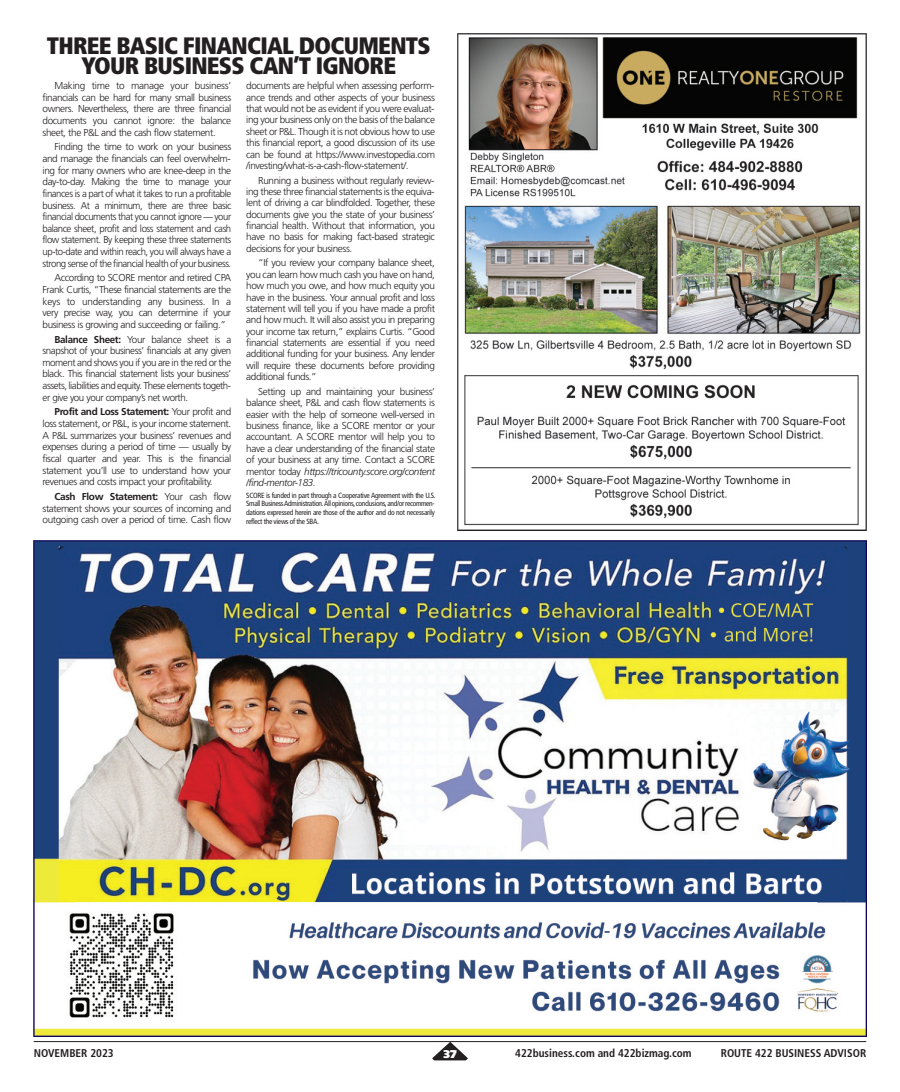
<style>
.page{position:relative;width:900px;height:1092px;background:#fff}
.page>*{position:absolute;margin:0;border:0;box-sizing:border-box;transform-origin:0 0}
.t1{font:900 condensed 23.75px/20px "Frutiger";letter-spacing:-.03em;color:#231f20;text-align:center}
.t2{font:700 condensed 11.25px "Frutiger";color:#231f20}
.t3{font:900 11.25px "Frutiger";color:#fff}
.t4{font:300 10px/11.6px "Frutiger";letter-spacing:-.04em;color:#231f20;text-align:justify}
.t5{font:condensed 7.5px/8.6px "Frutiger";letter-spacing:-.035em;color:#231f20;text-align:justify}
.s1{font-weight:700}
.s2{font-style:italic}
</style>
<div class="page">
<hr style="left:34px;top:1041px;width:832px;height:1px;background:#231f20">
<svg style="left:432px;top:1041px;width:36px;height:19px"></svg>
<img style="left:33px;top:540px;width:833px;height:496px">
<img style="left:458px;top:34px;width:408px;height:496px">
<h1 class="t1" style="left:47px;top:38px;width:385px">THREE BASIC FINANCIAL DOCUMENTS<br>YOUR BUSINESS CAN’T IGNORE</h1>
<p class="t4" style="left:43px;top:81px;width:190px;text-indent:12px">Making time to manage your business’ financials can be hard for many small business owners. Nevertheless, there are three financial documents you cannot ignore: the balance sheet, the P&amp;L and the cash flow statement.</p>
<p class="t4" style="left:43px;top:142px;width:190px;text-indent:12px">Finding the time to work on your business and manage the financials can feel overwhelm&shy;ing for many owners who are knee-deep in the day-to-day. Making the time to manage your finances is a part of what it takes to run a profitable business. At a minimum, there are three basic financial documents that you cannot ignore — your balance sheet, profit and loss statement and cash flow statement. By keeping these three statements up-to-date and within reach, you will always have a strong sense of the financial health of your business.</p>
<p class="t4" style="left:43px;top:273px;width:190px;text-indent:12px">According to SCORE mentor and retired CPA Frank Curtis, “These financial statements are the keys to understanding any business. In a very precise way, you can determine if your business is growing and succeeding or failing.”</p>
<p class="t4" style="left:43px;top:334px;width:190px;text-indent:12px"><span class="s1">Balance Sheet:</span> Your balance sheet is a snapshot of your business’ financials at any given moment and shows you if you are in the red or the black. This financial statement lists your business’ assets, liabilities and equity. These elements togeth&shy;er give you your company’s net worth.</p>
<p class="t4" style="left:43px;top:407px;width:190px;text-indent:12px"><span class="s1">Profit and Loss Statement:</span> Your profit and loss statement, or P&amp;L, is your income statement.<br>A P&amp;L summarizes your business’ revenues and expenses during a period of time — usually by fiscal quarter and year. This is the financial statement you’ll use to understand how your revenues and costs impact your profitability.</p>
<p class="t4" style="left:43px;top:491px;width:190px;text-indent:12px"><span class="s1">Cash Flow Statement:</span> Your cash flow statement shows your sources of incoming and outgoing cash over a period of time. Cash flow</p>
<p class="t4" style="left:246px;top:81px;width:190px">documents are helpful when assessing perform&shy;ance trends and other aspects of your business that would not be as evident if you were evaluat&shy;ing your business only on the basis of the balance sheet or P&amp;L. Though it is not obvious how to use this financial report, a good discussion of its use can be found at https://www.investopedia.com /investing/what-is-a-cash-flow-statement/.</p>
<p class="t4" style="left:246px;top:175px;width:190px;text-indent:12px">Running a business without regularly review&shy;ing these three financial statements is the equiva&shy;lent of driving a car blindfolded. Together, these documents give you the state of your business’ financial health. Without that information, you have no basis for making fact-based strategic decisions for your business.</p>
<p class="t4" style="left:246px;top:258px;width:190px;text-indent:12px">“If you review your company balance sheet, you can learn how much cash you have on hand, how much you owe, and how much equity you have in the business. Your annual profit and loss statement will tell you if you have made a profit and how much. It will also assist you in preparing your income tax return,” explains Curtis. “Good financial statements are essential if you need additional funding for your business. Any lender will require these documents before providing additional funds.”</p>
<p class="t4" style="left:246px;top:386px;width:190px;text-indent:12px">Setting up and maintaining your business’ balance sheet, P&amp;L and cash flow statements is easier with the help of someone well-versed in business finance, like a SCORE mentor or your accountant. A SCORE mentor will help you to have a clear understanding of the financial state of your business at any time. Contact a SCORE mentor today <span class="s2">https://tricounty.score.org/content /find-mentor-183.</span></p>
<p class="t5" style="left:246px;top:491px;width:191px">SCORE is funded in part through a Cooperative Agreement with the U.S.<br>Small BusinessAdministration.All opinions,conclusions,and/or recommen&shy;dations expressed herein are those of the author and do not necessarily reflect the views of the SBA.</p>
<p class="t2" style="left:34px;top:1048px;width:82px">NOVEMBER 2023</p>
<p class="t3" style="left:444px;top:1049px;width:15px">37</p>
<p class="t2" style="left:515px;top:1048px;width:178px">422business.com and 422bizmag.com</p>
<p class="t2" style="left:721px;top:1048px;width:147px">ROUTE 422 BUSINESS ADVISOR</p>
</div>
